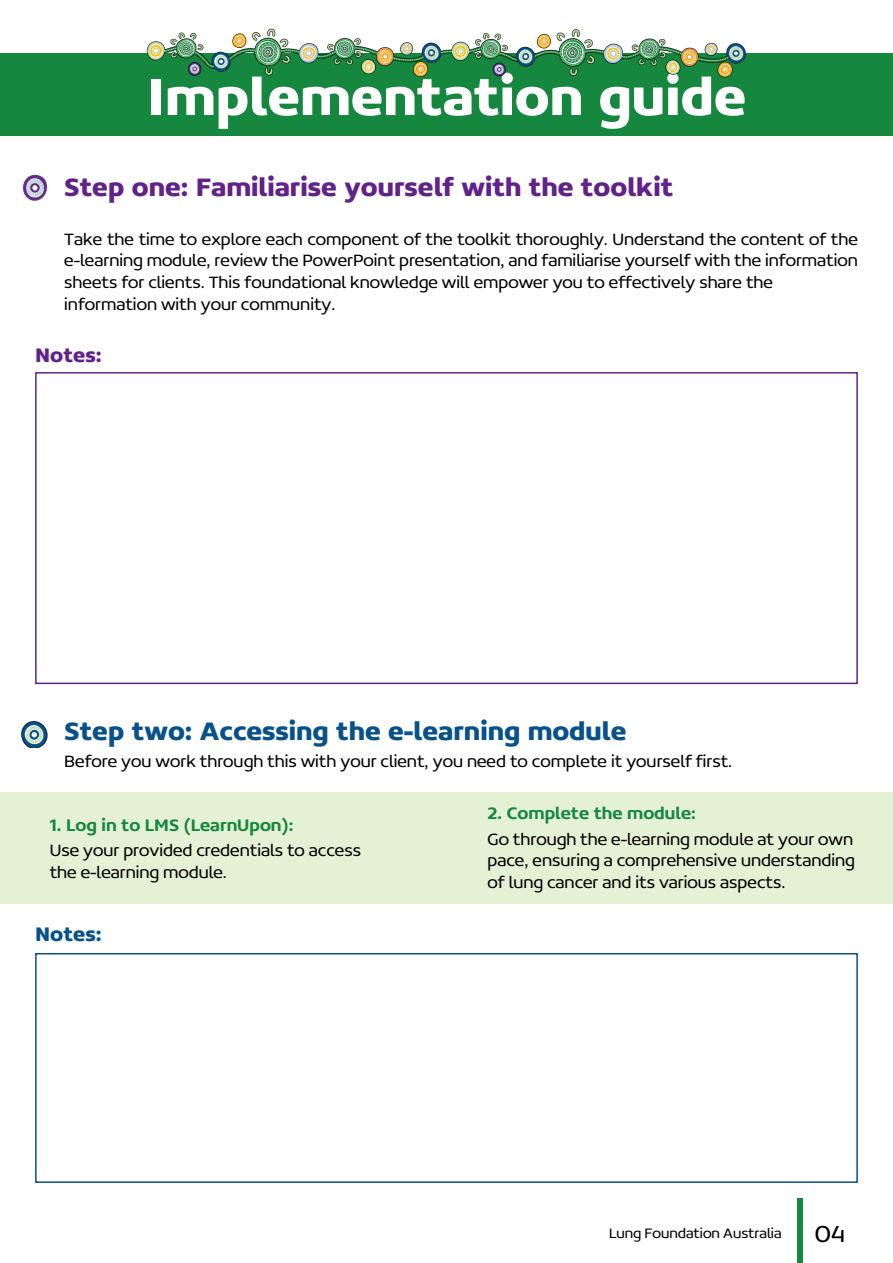
<style>
.page{position:relative;width:893px;height:1263px;background:#fff}
.page>*{position:absolute;margin:0;border:0;box-sizing:border-box;transform-origin:0 0}
.t1{font:700 55.5px "Concord W00";color:#fff}
.t2{font:700 27px "Concord W00";color:#61228a}
.t3{font:700 27px "Concord W00";color:#08518b}
.t4{font:300 25.5px "Concord W00";color:#000}
.t5{font:700 21px "Concord W00";color:#61228a}
.t6{font:700 21px "Concord W00";color:#08518b}
.t7{font:300 18px/21.6px "Concord W00";color:#000}
.t8{font:500 18px "Concord W00";color:#15873e}
.t9{font:300 15px "Concord W00";color:#000}
</style>
<div class="page">
<div style="left:0;top:53px;width:893px;height:83px;background:#15873e"></div>
<img style="left:146px;top:28px;width:600px;height:50px">
<img style="left:22px;top:174px;width:26px;height:27px">
<div style="left:797px;top:1198px;width:5px;height:65px;background:#15873e"></div>
<div style="left:35px;top:372px;width:823px;height:312px;border:2px solid #61228a"></div>
<img style="left:21px;top:721px;width:27px;height:27px">
<div style="left:0;top:792px;width:892px;height:112px;background:#e5f1d4"></div>
<div style="left:35px;top:953px;width:823px;height:230px;border:2px solid #08518b"></div>
<h1 class="t1" style="left:147px;top:62px;width:601px">Implementation guide</h1>
<h2 class="t2" style="left:64px;top:171px;width:610px">Step one: Familiarise yourself with the toolkit</h2>
<p class="t7" style="left:64px;top:228px;width:795px">Take the time to explore each component of the toolkit thoroughly. Understand the content of the e-learning module, review the PowerPoint presentation, and familiarise yourself with the information sheets for clients. This foundational knowledge will empower you to effectively share the information with your community.</p>
<p class="t5" style="left:35px;top:342px;width:68px">Notes:</p>
<h2 class="t3" style="left:64px;top:714px;width:564px">Step two: Accessing the e-learning module</h2>
<p class="t7" style="left:64px;top:750px;width:669px">Before you work through this with your client, you need to complete it yourself first.</p>
<p class="t8" style="left:50px;top:814px;width:245px">1. Log in to LMS (LearnUpon):</p>
<p class="t7" style="left:50px;top:839px;width:313px">Use your provided credentials to access the e-learning module.</p>
<p class="t6" style="left:35px;top:921px;width:68px">Notes:</p>
<p class="t8" style="left:488px;top:802px;width:210px">2. Complete the module:</p>
<p class="t7" style="left:488px;top:828px;width:369px;text-align:justify">Go through the e-learning module at your own pace, ensuring a comprehensive understanding of lung cancer and its various aspects.</p>
<p class="t9" style="left:609px;top:1224px;width:174px">Lung Foundation Australia</p>
<h3 class="t4" style="left:814px;top:1218px;width:32px">04</h3>
</div>
